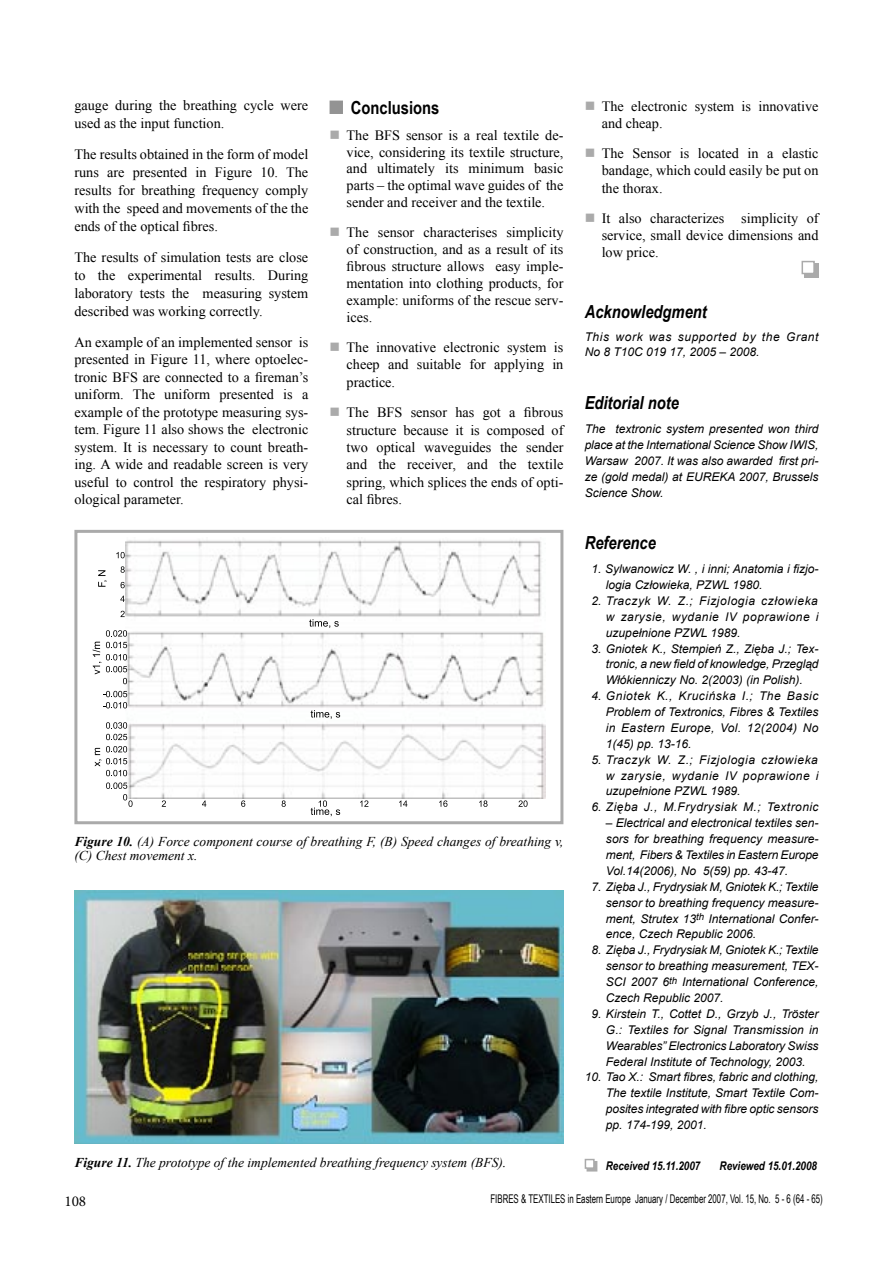
<style>
.page{position:relative;width:893px;height:1263px;background:#fff}
.page>*{position:absolute;margin:0;border:0;box-sizing:border-box;transform-origin:0 0}
.Podtytuł_1{font:italic 700 18px "Arial Narrow";color:#000}
.Podtytuł_1-2{font:700 18px "Arial Narrow";color:#000}
.t1{font:15px "Minion Pro";color:#000}
.Normalny{font:14.25px/17.5px "Times New Roman";color:#000;text-align:justify}
.Podpis{font:italic 13.5px/13.5px "Times New Roman";color:#000}
.refer{font:italic 12px/15.9px "Arial";color:#000;text-align:justify}
.t2{font:12px "Arial Narrow";color:#000;scale:.8 1}
.refer-2{font:italic 12px/15.1px "Arial";letter-spacing:.05em;color:#000}
.t3{font:italic 700 12px "Arial Narrow";color:#000}
.refer-3{font:italic 12px "Arial";letter-spacing:.04em;color:#000}
.s1{color:#939393}
.s2{color:#aaa}
.s3{font-weight:700}
.s4{font-size:14.25px}
</style>
<div class="page">
<div style="left:330px;top:101px;width:13px;height:13px;border:3px solid #939393"></div>
<img style="left:74px;top:890px;width:489px;height:254px">
<div style="left:587px;top:1161px;width:10px;height:10px;border:2px solid #aaa"></div>
<div style="left:585px;top:1159px;width:9px;height:9px;background:#fff"></div>
<div style="left:585px;top:1159px;width:10px;height:10px;border:2px solid #aaa"></div>
<div style="left:804px;top:264px;width:15px;height:14px;background:#aaa"></div>
<div style="left:802px;top:262px;width:12px;height:11px;background:#fff"></div>
<div style="left:801px;top:261px;width:14px;height:13px;border:2px solid #aaa"></div>
<img style="left:126px;top:540px;width:420px;height:259px">
<svg style="left:311px;top:710px;width:29px;height:9px"></svg>
<svg style="left:309px;top:619px;width:30px;height:9px"></svg>
<svg style="left:162px;top:800px;width:4px;height:7px"></svg>
<svg style="left:202px;top:800px;width:4px;height:7px"></svg>
<svg style="left:241px;top:800px;width:4px;height:7px"></svg>
<svg style="left:282px;top:800px;width:4px;height:7px"></svg>
<svg style="left:311px;top:800px;width:29px;height:16px"></svg>
<svg style="left:360px;top:800px;width:8px;height:7px"></svg>
<svg style="left:399px;top:800px;width:8px;height:7px"></svg>
<svg style="left:439px;top:800px;width:8px;height:7px"></svg>
<svg style="left:479px;top:800px;width:9px;height:7px"></svg>
<svg style="left:518px;top:800px;width:10px;height:7px"></svg>
<svg style="left:106px;top:782px;width:27px;height:25px"></svg>
<svg style="left:106px;top:722px;width:21px;height:18px"></svg>
<svg style="left:95px;top:746px;width:32px;height:30px"></svg>
<svg style="left:103px;top:691px;width:24px;height:17px"></svg>
<svg style="left:93px;top:630px;width:34px;height:54px"></svg>
<svg style="left:116px;top:552px;width:9px;height:6px"></svg>
<svg style="left:121px;top:566px;width:4px;height:7px"></svg>
<svg style="left:121px;top:582px;width:4px;height:6px"></svg>
<svg style="left:120px;top:596px;width:5px;height:6px"></svg>
<svg style="left:120px;top:611px;width:5px;height:6px"></svg>
<svg style="left:98px;top:570px;width:9px;height:17px"></svg>
<div style="left:74px;top:530px;width:489px;height:294px;border:3px solid #aaa"></div>
<p class="Normalny" style="left:74px;top:96px;width:235px;line-height:18.1px">gauge during the breathing cycle were used as the input function.</p>
<p class="Normalny" style="left:74px;top:145px;width:235px;line-height:18.1px">The results obtained in the form of model runs are presented in Figure 10. The results for breathing frequency comply with the speed and movements of the the ends of the optical fibres.</p>
<p class="Normalny" style="left:74px;top:248px;width:235px;line-height:18.1px">The results of simulation tests are close to the experimental results. During laboratory tests the measuring system described was working correctly.</p>
<p class="Normalny" style="left:74px;top:333px;width:235px">An example of an implemented sensor is presented in Figure 11, where optoelec&shy;tronic BFS are connected to a fireman’s uniform. The uniform presented is a example of the prototype measuring sys&shy;tem. Figure 11 also shows the electronic system. It is necessary to count breath&shy;ing. A wide and readable screen is very useful to control the respiratory physi&shy;ological parameter.</p>
<p class="Podtytuł_1-2" style="left:330px;top:94px;width:111px"><span class="s1">■</span> Conclusions</p>
<p class="Normalny" style="left:347px;top:126px;width:218px;line-height:16.8px;text-indent:-17px"><span class="s2">■</span> The BFS sensor is a real textile de&shy;vice, considering its textile structure, and ultimately its minimum basic parts – the optimal wave guides of the sender and receiver and the textile.</p>
<p class="Normalny" style="left:347px;top:224px;width:218px;line-height:16.8px;text-indent:-17px"><span class="s2">■</span> The sensor characterises simplicity of construction, and as a result of its fibrous structure allows easy imple&shy;mentation into clothing products, for example: uniforms of the rescue serv&shy;ices.</p>
<p class="Normalny" style="left:347px;top:338px;width:218px;text-indent:-17px"><span class="s2">■</span> The innovative electronic system is cheep and suitable for applying in practice.</p>
<p class="Normalny" style="left:347px;top:403px;width:218px;text-indent:-17px"><span class="s2">■</span> The BFS sensor has got a fibrous structure because it is composed of two optical waveguides the sender and the receiver, and the textile spring, which splices the ends of opti&shy;cal fibres.</p>
<p class="Podpis" style="left:74px;top:835px;width:491px"><span class="s3">Figure 10.</span> (A) Force component course of breathing F, (B) Speed changes of breathing v, (C) Chest movement x.</p>
<p class="Normalny" style="left:602px;top:97px;width:218px;text-indent:-17px"><span class="s2">■</span> The electronic system is innovative and cheap.</p>
<p class="Normalny" style="left:602px;top:144px;width:218px;text-indent:-17px"><span class="s2">■</span> The Sensor is located in a elastic bandage, which could easily be put on the thorax.</p>
<p class="Normalny" style="left:602px;top:209px;width:218px;text-indent:-17px"><span class="s2">■</span> It also characterizes simplicity of service, small device dimensions and low price.</p>
<p class="Podtytuł_1" style="left:585px;top:298px;width:124px">Acknowledgment</p>
<p class="refer-2" style="left:585px;top:330px;width:235px">This work was supported by the Grant<br>No 8 T10C 019 17, 2005 – 2008.</p>
<p class="Podtytuł_1" style="left:585px;top:389px;width:96px">Editorial note</p>
<p class="refer" style="left:585px;top:421px;width:235px">The textronic system presented won third place at the International Science Show IWIS, Warsaw 2007. It was also awarded first pri&shy;ze (gold medal) at EUREKA 2007, Brussels Science Show.</p>
<p class="Podtytuł_1" style="left:585px;top:529px;width:73px">Reference</p>
<p class="refer" style="left:606px;top:561px;width:214px;text-indent:-14px">1. Sylwanowicz W. , i inni; Anatomia i fizjo&shy;logia Człowieka, PZWL 1980.</p>
<p class="refer" style="left:606px;top:593px;width:214px;text-indent:-15px">2. Traczyk W. Z.; Fizjologia człowieka w zarysie, wydanie IV poprawione i uzupełnione PZWL 1989.</p>
<p class="refer" style="left:606px;top:640px;width:214px;text-indent:-15px">3. Gniotek K., Stempień Z., Zięba J.; Tex&shy;tronic, a new field of knowledge, Przegląd Włókienniczy No. 2(2003) (in Polish).</p>
<p class="refer" style="left:606px;top:688px;width:214px;text-indent:-15px">4. Gniotek K., Krucińska I.; The Basic Problem of Textronics, Fibres &amp; Textiles in Eastern Europe, Vol. 12(2004) No 1(45) pp. 13-16.</p>
<p class="refer" style="left:606px;top:752px;width:214px;text-indent:-15px">5. Traczyk W. Z.; Fizjologia człowieka w zarysie, wydanie IV poprawione i uzupełnione PZWL 1989.</p>
<p class="refer-3" style="left:591px;top:799px;width:229px">6. Zięba J., M.Frydrysiak M.; Textronic</p>
<p class="refer" style="left:606px;top:815px;width:214px">– Electrical and electronical textiles sen&shy;sors for breathing frequency measure&shy;ment, Fibers &amp; Textiles in Eastern Europe Vol.14(2006), No 5(59) pp. 43-47.</p>
<p class="refer" style="left:606px;top:879px;width:214px;text-indent:-15px">7. Zięba J., Frydrysiak M, Gniotek K.; Textile sensor to breathing frequency measure&shy;ment, Strutex 13<sup>th</sup> International Confer&shy;ence, Czech Republic 2006.</p>
<p class="refer" style="left:606px;top:942px;width:214px;text-indent:-15px">8. Zięba J., Frydrysiak M, Gniotek K.; Textile sensor to breathing measurement, TEX-SCI 2007 6<sup>th</sup> International Conference, Czech Republic 2007.</p>
<p class="refer" style="left:606px;top:1006px;width:214px;text-indent:-15px">9. Kirstein T., Cottet D., Grzyb J., Tröster G.: Textiles for Signal Transmission in Wearables” Electronics Laboratory Swiss Federal Institute of Technology, 2003.</p>
<p class="refer" style="left:606px;top:1069px;width:214px;text-indent:-21px">10. Tao X.: Smart fibres, fabric and clothing, The textile Institute, Smart Textile Com&shy;posites integrated with fibre optic sensors pp. 174-199, 2001.</p>
<p class="Podpis" style="left:74px;top:1155px;width:434px"><span class="s3">Figure 11.</span> The prototype of the implemented breathing frequency system (BFS)<span class="s4">.</span></p>
<p class="t3" style="left:606px;top:1157px;width:96px">Received 15.11.2007</p>
<p class="t3" style="left:720px;top:1157px;width:99px">Reviewed 15.01.2008</p>
<p class="t1" style="left:64px;top:1192px;width:23px">108</p>
<p class="t2" style="left:490px;top:1190px;width:417px">FIBRES &amp; TEXTILES in Eastern Europe January / December 2007, Vol. 15, No. 5 - 6 (64 - 65)</p>
</div>
